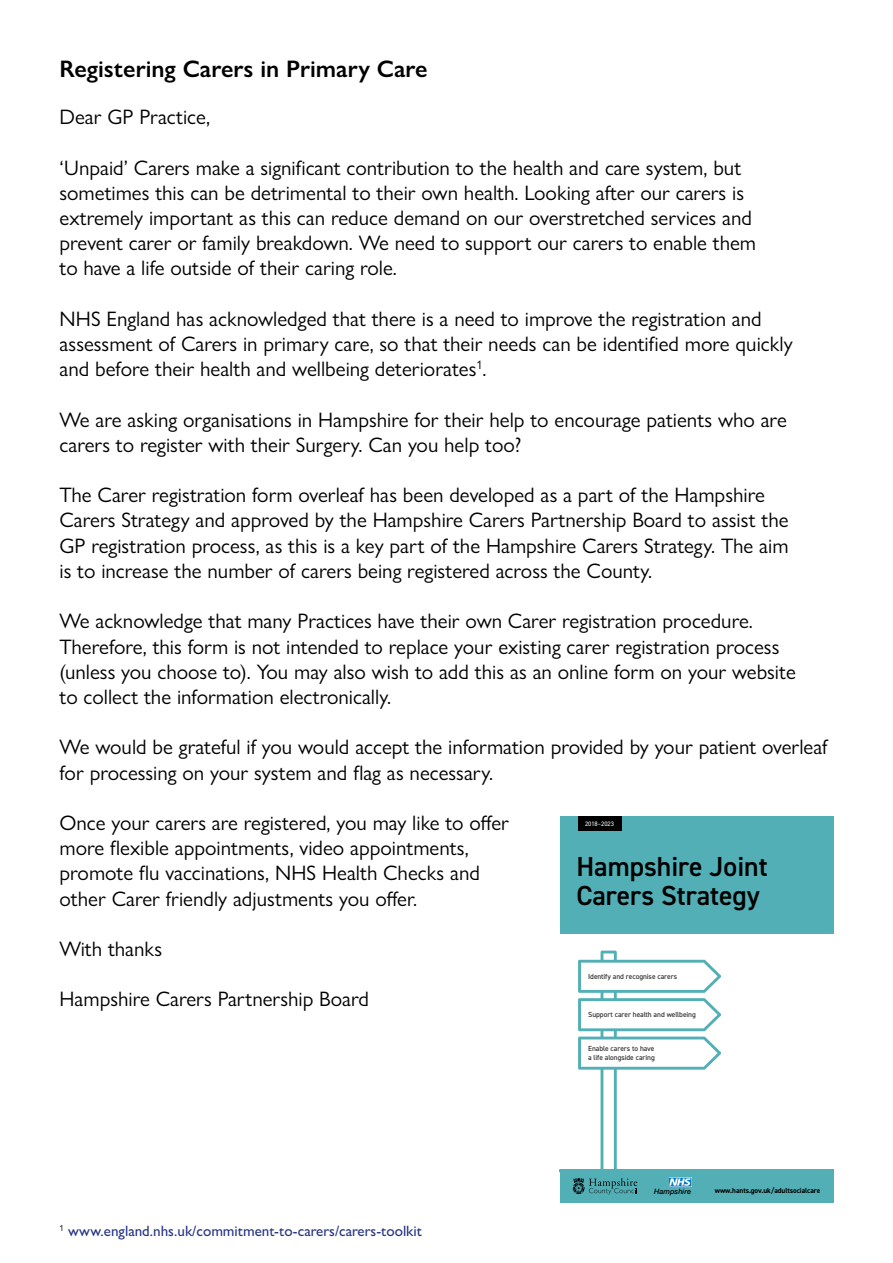
<style>
.page{position:relative;width:893px;height:1263px;background:#fff}
.page>*{position:absolute;margin:0;border:0;box-sizing:border-box;transform-origin:0 0}
.t1{font:600 27.6px/29px "DIN2014";color:#000}
.t2{font:600 24px "Gill Sans Nova";color:#000}
.t3{font:21px/25.2px "Gill Sans Nova";color:#000}
.t4{font:500 15px "Gill Sans Nova";color:#283583}
.t5{font:600 7.35px/8.9px "DIN2014";letter-spacing:-.01em;color:#3c3c3b}
.t6{font:700 7.35px "DIN2014";letter-spacing:-.01em;color:#000}
.t7{font:italic 500 7.35px "Helvetica Neue";letter-spacing:.005em;color:#000}
.t8{font:6.45px "DIN2014";color:#fff}
</style>
<div class="page">
<div style="left:560px;top:1169px;width:273px;height:34px;background:#51afb5"></div>
<svg style="left:573px;top:1178px;width:65px;height:17px"></svg>
<img style="left:669px;top:1178px;width:22px;height:8px">
<svg style="left:578px;top:950px;width:144px;height:219px"></svg>
<div style="left:560px;top:816px;width:273px;height:118px;background:#51afb5"></div>
<div style="left:578px;top:816px;width:43px;height:15px;background:#000"></div>
<p class="t2" style="left:60px;top:54px;width:369px">Registering Carers in Primary Care</p>
<p class="t3" style="left:60px;top:104px;width:152px">Dear GP Practice,</p>
<p class="t3" style="left:60px;top:155px;width:698px">‘Unpaid’ Carers make a significant contribution to the health and care system, but sometimes this can be detrimental to their own health. Looking after our carers is extremely important as this can reduce demand on our overstretched services and prevent carer or family breakdown. We need to support our carers to enable them to have a life outside of their caring role.</p>
<p class="t3" style="left:60px;top:306px;width:735px">NHS England has acknowledged that there is a need to improve the registration and assessment of Carers in primary care, so that their needs can be identified more quickly and before their health and wellbeing deteriorates<sup>1</sup>.</p>
<p class="t3" style="left:60px;top:407px;width:729px">We are asking organisations in Hampshire for their help to encourage patients who are carers to register with their Surgery. Can you help too?</p>
<p class="t3" style="left:60px;top:482px;width:731px">The Carer registration form overleaf has been developed as a part of the Hampshire Carers Strategy and approved by the Hampshire Carers Partnership Board to assist the GP registration process, as this is a key part of the Hampshire Carers Strategy. The aim is to increase the number of carers being registered across the County.</p>
<p class="t3" style="left:60px;top:608px;width:738px">We acknowledge that many Practices have their own Carer registration procedure.<br>Therefore, this form is not intended to replace your existing carer registration process (unless you choose to). You may also wish to add this as an online form on your website to collect the information electronically.</p>
<p class="t3" style="left:60px;top:734px;width:770px">We would be grateful if you would accept the information provided by your patient overleaf for processing on your system and flag as necessary.</p>
<p class="t3" style="left:60px;top:810px;width:451px">Once your carers are registered, you may like to offer more flexible appointments, video appointments, promote flu vaccinations, NHS Health Checks and other Carer friendly adjustments you offer.</p>
<p class="t3" style="left:60px;top:936px;width:104px">With thanks</p>
<p class="t3" style="left:60px;top:986px;width:311px">Hampshire Carers Partnership Board</p>
<p class="t8" style="left:585px;top:820px;width:31px">2018–2023</p>
<h1 class="t1" style="left:576px;top:851px;width:193px">Hampshire Joint<br>Carers Strategy</h1>
<p class="t5" style="left:588px;top:972px;width:91px">Identify and recognise carers</p>
<p class="t5" style="left:588px;top:1010px;width:109px">Support carer health and wellbeing</p>
<p class="t4" style="left:60px;top:1222px;width:364px"><sup>1</sup> www.england.nhs.uk/commitment-to-carers/carers-toolkit</p>
<p class="t5" style="left:588px;top:1044px;width:68px">Enable carers to have a life alongside caring</p>
<p class="t7" style="left:654px;top:1185px;width:39px">Hampshire</p>
<p class="t6" style="left:715px;top:1185px;width:107px">www.hants.gov.uk/adultsocialcare</p>
</div>
